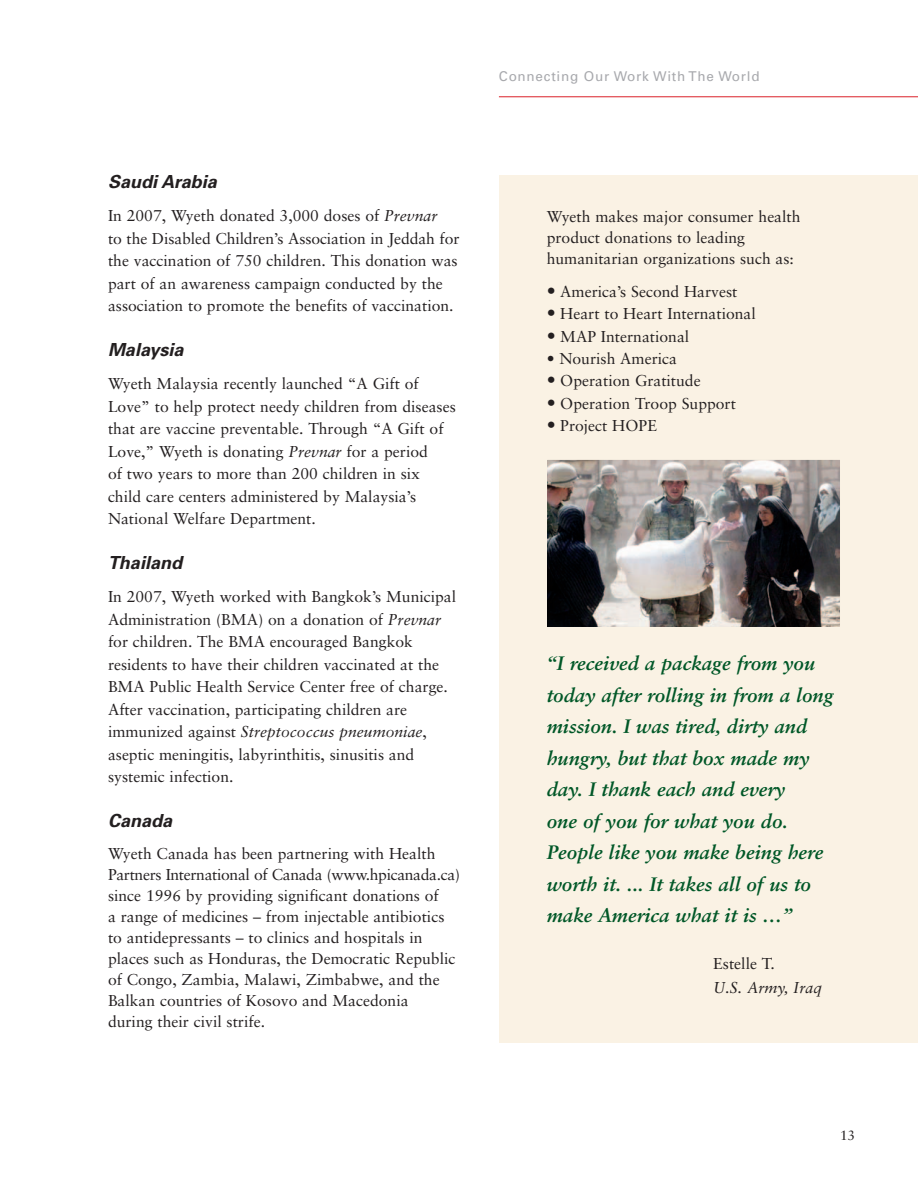
<style>
.page{position:relative;width:918px;height:1188px;background:#fff}
.page>*{position:absolute;margin:0;border:0;box-sizing:border-box;transform-origin:0 0}
.t1{font:italic 700 19.5px/31.5px "Sabon";color:#005727}
.t2{font:italic 700 18px "Univers";color:#231f20}
.t3{font:15.75px/22.5px "Sabon";color:#231f20}
.t4{font:italic 15.75px "Sabon";color:#231f20}
.t5{font:13.5px "Univers";letter-spacing:.055em;color:#a8a9ad}
.t6{font:13.5px "Sabon";color:#231f20}
.s1{font-style:italic}
.s2{font-size:18px}
</style>
<div class="page">
<div style="left:499px;top:175px;width:419px;height:867px;background:#faf2e4"></div>
<hr style="left:499px;top:96px;width:419px;height:1px;background:#da2128">
<img style="left:547px;top:460px;width:293px;height:166px">
<p class="t2" style="left:108px;top:175px;width:114px">SaudiArabia</p>
<p class="t3" style="left:108px;top:206px;width:353px">In 2007, Wyeth donated 3,000 doses of <span class="s1">Prevnar<br></span>to the Disabled Children’s Association in Jeddah for the vaccination of 750 children. This donation was part of an awareness campaign conducted by the association to promote the benefits of vaccination.</p>
<p class="t2" style="left:108px;top:343px;width:81px">Malaysia</p>
<p class="t3" style="left:108px;top:374px;width:349px">Wyeth Malaysia recently launched “A Gift of Love” to help protect needy children from diseases that are vaccine preventable. Through “A Gift of Love,” Wyeth is donating <span class="s1">Prevnar</span> for a period<br>of two years to more than 200 children in six child care centers administered by Malaysia’s National Welfare Department.</p>
<p class="t2" style="left:108px;top:556px;width:79px">Thailand</p>
<p class="t3" style="left:108px;top:587px;width:350px">In 2007, Wyeth worked with Bangkok’s Municipal Administration (BMA) on a donation of <span class="s1">Prevnar </span>for children. The BMA encouraged Bangkok residents to have their children vaccinated at the BMA Public Health Service Center free of charge.<br>After vaccination, participating children are immunized against <span class="s1">Streptococcus pneumoniae</span>, aseptic meningitis, labyrinthitis, sinusitis and systemic infection.</p>
<p class="t2" style="left:108px;top:814px;width:69px">Canada</p>
<p class="t3" style="left:108px;top:844px;width:354px;line-height:21px">Wyeth Canada has been partnering with Health Partners International of Canada (www.hpicanada.ca) since 1996 by providing significant donations of<br>a range of medicines – from injectable antibiotics to antidepressants – to clinics and hospitals in places such as Honduras, the Democratic Republic of Congo, Zambia, Malawi, Zimbabwe, and the Balkan countries of Kosovo and Macedonia<br>during their civil strife.</p>
<p class="t5" style="left:499px;top:71px;width:262px">Connecting Our Work With The World</p>
<p class="t3" style="left:547px;top:207px;width:255px;line-height:21px">Wyeth makes major consumer health product donations to leading humanitarian organizations such as:</p>
<p class="t3" style="left:547px;top:281px;width:192px"><span class="s2">•</span> America’s Second Harvest</p>
<p class="t3" style="left:547px;top:304px;width:211px"><span class="s2">•</span> Heart to Heart International</p>
<p class="t3" style="left:547px;top:326px;width:144px"><span class="s2">•</span> MAP International</p>
<p class="t3" style="left:547px;top:349px;width:132px">• Nourish America</p>
<p class="t3" style="left:547px;top:371px;width:155px"><span class="s2">•</span> Operation Gratitude</p>
<p class="t3" style="left:547px;top:394px;width:191px"><span class="s2">•</span> Operation Troop Support</p>
<p class="t3" style="left:547px;top:416px;width:112px"><span class="s2">•</span> Project HOPE</p>
<p class="t1" style="left:547px;top:649px;width:288px">“I received a package from you today after rolling in from a long mission. I was tired, dirty and hungry, but that box made my day. I thank each and every<br>one of you for what you do.<br>People like you make being here worth it. ... It takes all of us to make America what it is …”</p>
<p class="t3" style="left:713px;top:953px;width:63px">Estelle T.</p>
<p class="t4" style="left:713px;top:981px;width:110px">U.S. Army, Iraq</p>
<p class="t6" style="left:840px;top:1129px;width:17px">13</p>
</div>
